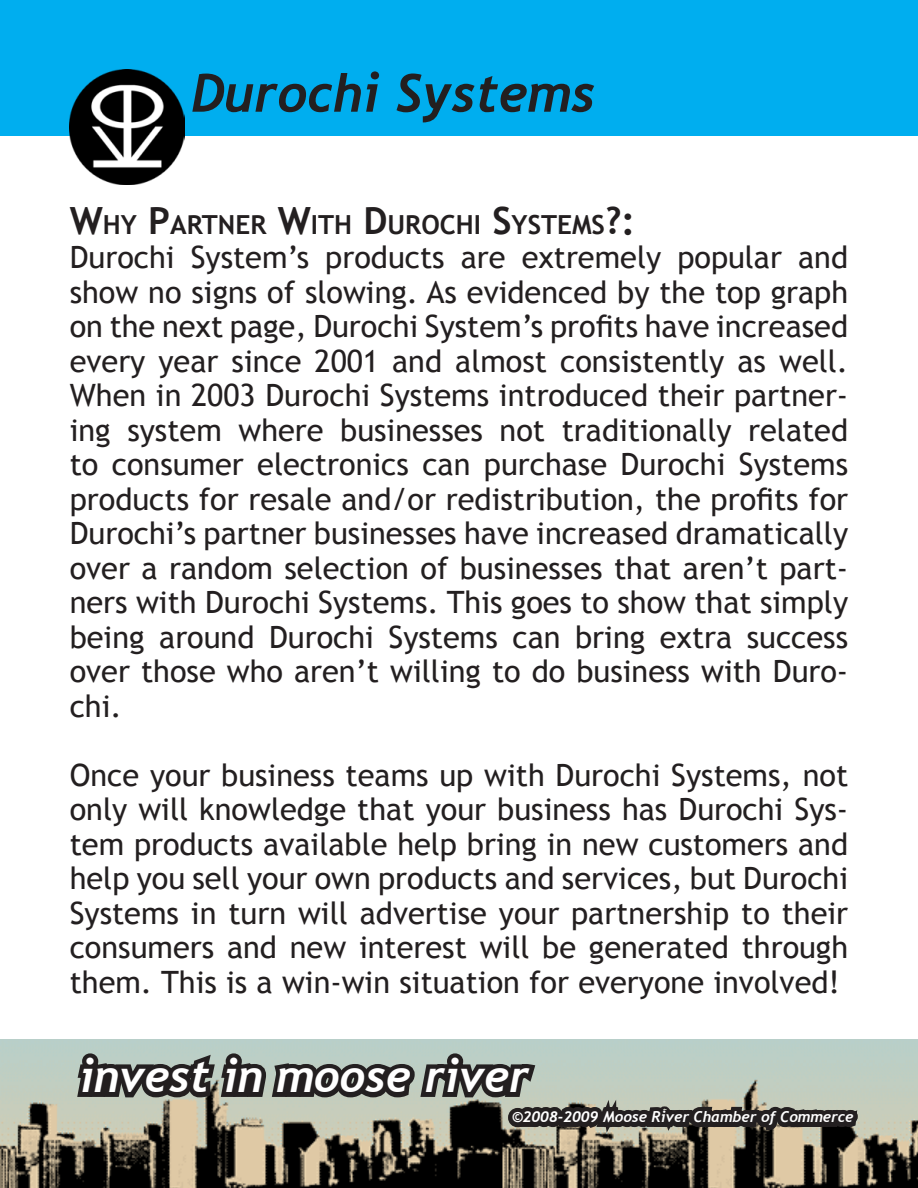
<style>
.page{position:relative;width:918px;height:1188px;background:#fff}
.page>*{position:absolute;margin:0;border:0;box-sizing:border-box;transform-origin:0 0}
.t1{font:italic 700 52.5px "Trebuchet";color:#231f20}
.t2{font:italic 700 45px "Trebuchet";color:#fff}
.t3{font:30.75px/34.5px "Trebuchet MS";color:#231f20;text-align:justify}
.t4{font:700 26.25px "Trebuchet MS";color:#231f20}
.t5{font:italic 700 15px "Trebuchet";color:#fff}
.s1{font-size:37.5px}
</style>
<div class="page">
<img style="left:0;top:1040px;width:918px;height:148px">
<svg style="left:72px;top:1039px;width:793px;height:149px;background:#7a7c71"></svg>
<div style="left:0;top:0;width:918px;height:135px;background:#00aeef"></div>
<img style="left:69px;top:69px;width:116px;height:116px">
<h1 class="t1" style="left:191px;top:61px;width:405px">Durochi Systems</h1>
<p class="t4" style="left:70px;top:208px;width:567px"><span class="s1">W</span>HY <span class="s1">P</span>ARTNER <span class="s1">W</span>ITH <span class="s1">D</span>UROCHI <span class="s1">S</span>YSTEMS<span class="s1">?:</span></p>
<p class="t3" style="left:70px;top:241px;width:780px">Durochi System’s products are extremely popular and show no signs of slowing. As evidenced by the top graph on the next page, Durochi System’s profits have increased every year since 2001 and almost consistently as well.<br>When in 2003 Durochi Systems introduced their partner&shy;ing system where businesses not traditionally related to consumer electronics can purchase Durochi Systems products for resale and/or redistribution, the profits for Durochi’s partner businesses have increased dramatically over a random selection of businesses that aren’t part&shy;ners with Durochi Systems. This goes to show that simply being around Durochi Systems can bring extra success over those who aren’t willing to do business with Duro&shy;chi.</p>
<p class="t3" style="left:70px;top:758px;width:780px">Once your business teams up with Durochi Systems, not only will knowledge that your business has Durochi Sys&shy;tem products available help bring in new customers and help you sell your own products and services, but Durochi Systems in turn will advertise your partnership to their consumers and new interest will be generated through them. This is a win-win situation for everyone involved!</p>
<h2 class="t2" style="left:80px;top:1049px;width:451px">invest in moose river</h2>
<p class="t5" style="left:512px;top:1108px;width:343px">©2008-2009 Moose River Chamber of Commerce</p>
</div>
